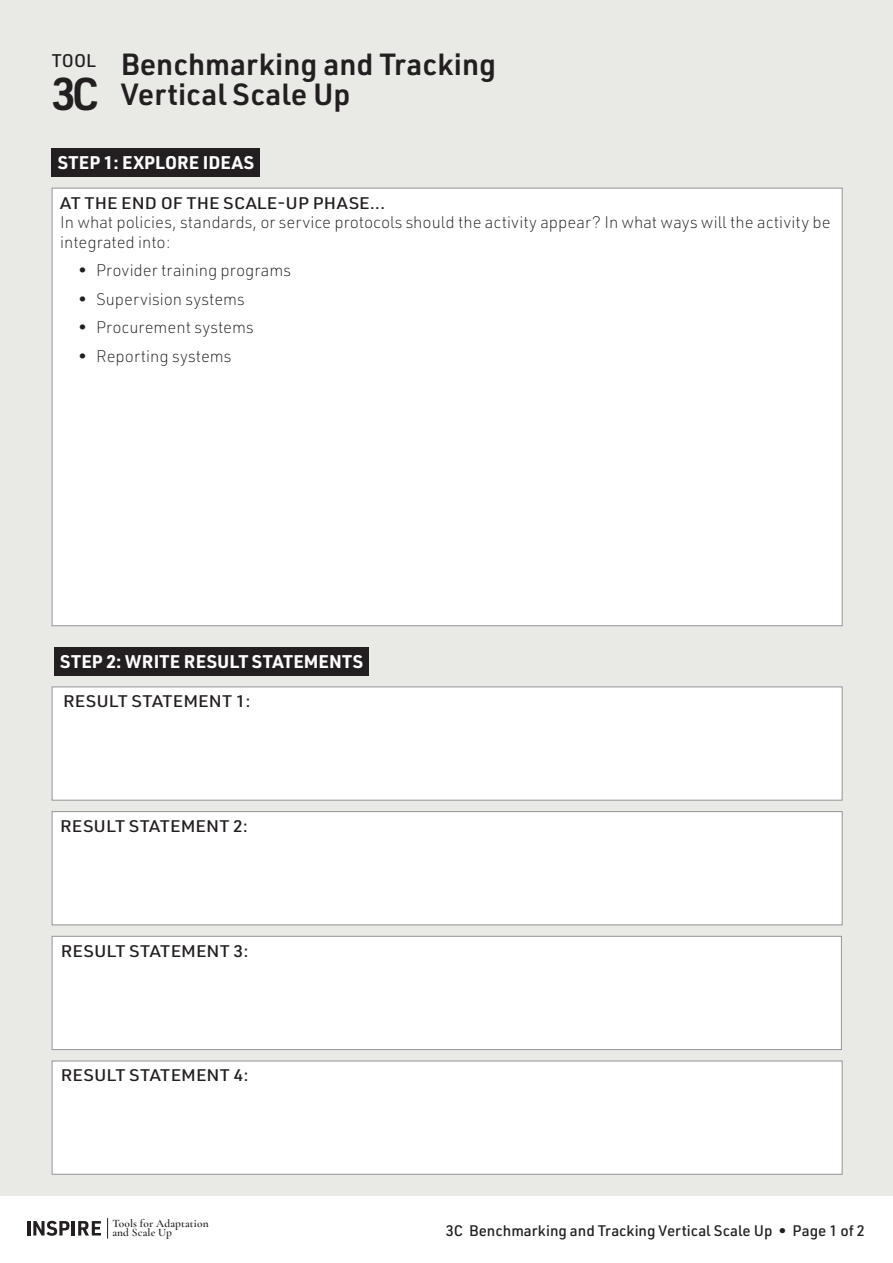
<style>
.page{position:relative;width:893px;height:1263px;background:#fff}
.page>*{position:absolute;margin:0;border:0;box-sizing:border-box;transform-origin:0 0}
.Big_numbers{font:600 45px "URWDIN";color:#231f20}
.T_Title{font:600 30px "URWDIN";color:#231f20}
.T_Steps{font:700 18px "URWDIN";letter-spacing:.01em;color:#fff}
.T_Tool_above_number{font:500 18px "URWDIN";color:#231f20}
.T_Instruction_Body{font:200 16.5px/19.5px "URWDIN";color:#231f20}
.t1{font:500 16.5px "URWDIN";color:#231f20;scale:1.1 1}
.T_Footer_tool_name{font:500 15px "URWDIN";color:#231f20}
.t2{font:600 11.4px/9.6px "Cormorant Garamond";letter-spacing:.01em;color:#231f20}
</style>
<div class="page">
<hr style="left:27px;top:1221px;width:3px;height:14px;background:#231f20">
<svg style="left:33px;top:1221px;width:36px;height:15px"></svg>
<hr style="left:72px;top:1221px;width:3px;height:14px;background:#231f20">
<svg style="left:78px;top:1221px;width:23px;height:14px"></svg>
<svg style="left:107px;top:1218px;width:1px;height:21px"></svg>
<div style="left:0;top:0;width:893px;height:1195px;background:#e9eae6"></div>
<div style="left:52px;top:188px;width:790px;height:438px;background:#fff;border:1px solid #939598"></div>
<div style="left:52px;top:148px;width:208px;height:29px;background:#231f20"></div>
<div style="left:52px;top:686px;width:790px;height:114px;background:#fff;border:1px solid #939598"></div>
<div style="left:52px;top:811px;width:790px;height:114px;background:#fff;border:1px solid #939598"></div>
<div style="left:52px;top:936px;width:790px;height:114px;background:#fff;border:1px solid #939598"></div>
<div style="left:52px;top:1060px;width:790px;height:114px;background:#fff;border:1px solid #939598"></div>
<div style="left:54px;top:647px;width:315px;height:29px;background:#231f20"></div>
<p class="T_Title" style="left:121px;top:44px;width:377px">Benchmarking and Tracking</p>
<p class="T_Tool_above_number" style="left:52px;top:48px;width:46px">TOOL</p>
<p class="Big_numbers" style="left:52px;top:64px;width:49px">3C</p>
<p class="T_Title" style="left:121px;top:74px;width:231px">Vertical Scale Up</p>
<p class="T_Steps" style="left:58px;top:150px;width:198px">STEP 1: EXPLORE IDEAS</p>
<p class="t1" style="left:60px;top:192px;width:297px">AT THE END OF THE SCALE-UP PHASE...</p>
<p class="T_Instruction_Body" style="left:60px;top:212px;width:772px">In what policies, standards, or service protocols should the activity appear? In what ways will the activity be integrated into:</p>
<p class="T_Instruction_Body" style="left:78px;top:260px;width:214px">• Provider training programs</p>
<p class="T_Instruction_Body" style="left:78px;top:288px;width:168px">• Supervision systems</p>
<p class="T_Instruction_Body" style="left:78px;top:317px;width:177px">• Procurement systems</p>
<p class="T_Instruction_Body" style="left:78px;top:345px;width:155px">• Reporting systems</p>
<p class="T_Steps" style="left:60px;top:649px;width:304px">STEP 2: WRITE RESULT STATEMENTS</p>
<p class="t1" style="left:63px;top:690px;width:172px">RESULT STATEMENT 1:</p>
<p class="t1" style="left:60px;top:815px;width:172px">RESULT STATEMENT 2:</p>
<p class="t1" style="left:61px;top:940px;width:172px">RESULT STATEMENT 3:</p>
<p class="t1" style="left:61px;top:1064px;width:172px">RESULT STATEMENT 4:</p>
<p class="t2" style="left:112px;top:1218px;width:98px">Tools for Adaptation</p>
<p class="t2" style="left:112px;top:1218px;width:61px">Guide to and Scale Up</p>
<p class="T_Footer_tool_name" style="left:446px;top:1221px;width:421px">3C Benchmarking and Tracking Vertical Scale Up • Page 1 of 2</p>
</div>
